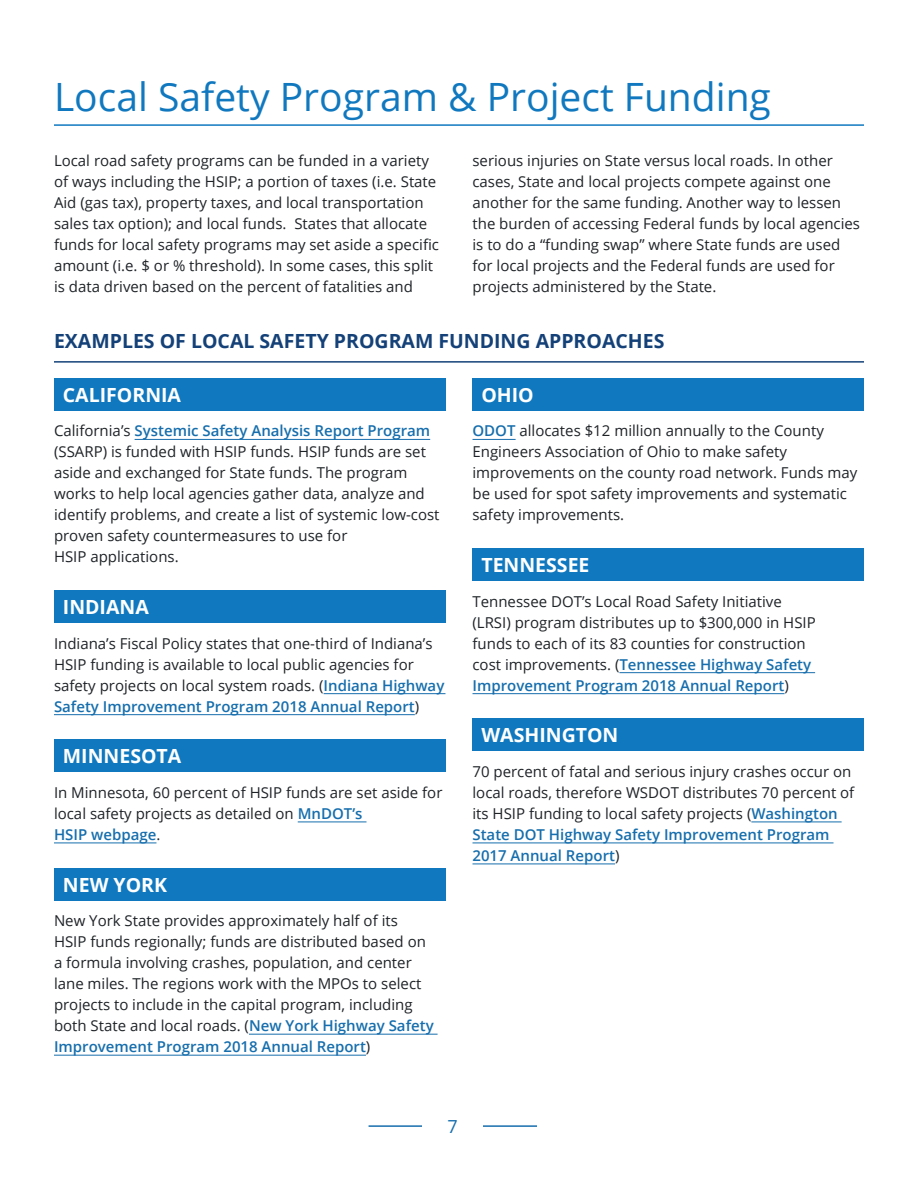
<style>
.page{position:relative;width:918px;height:1188px;background:#fff}
.page>*{position:absolute;margin:0;border:0;box-sizing:border-box;transform-origin:0 0}
.t1{font:39px "Open Sans";color:#1078bf}
.t2{font:700 19.5px "Open Sans";color:#fff}
.t3{font:700 19.5px "Open Sans";color:#144178}
.t4{font:18px "Open Sans";color:#166ead}
.t5{font:15px/21px "Open Sans";color:#1f2327}
.s1{font-weight:600;color:#166ead}
</style>
<div class="page">
<hr style="left:369px;top:1125px;width:168px;height:2px;background:#166ead">
<div style="left:422px;top:1119px;width:61px;height:64px;background:#fff"></div>
<hr style="left:54px;top:124px;width:810px;height:2px;background:#1078bf">
<hr style="left:54px;top:361px;width:810px;height:2px;background:#144178">
<div style="left:54px;top:378px;width:392px;height:33px;background:#1078bf"></div>
<hr style="left:135px;top:439px;width:295px;height:1px;background:#166ead">
<div style="left:54px;top:590px;width:392px;height:33px;background:#1078bf"></div>
<hr style="left:324px;top:693px;width:121px;height:1px;background:#166ead">
<hr style="left:54px;top:714px;width:361px;height:1px;background:#166ead">
<div style="left:54px;top:740px;width:392px;height:32px;background:#1078bf"></div>
<hr style="left:298px;top:822px;width:69px;height:1px;background:#166ead">
<hr style="left:54px;top:843px;width:102px;height:1px;background:#166ead">
<div style="left:54px;top:868px;width:392px;height:33px;background:#1078bf"></div>
<hr style="left:249px;top:1034px;width:189px;height:1px;background:#166ead">
<hr style="left:54px;top:1055px;width:312px;height:1px;background:#166ead">
<div style="left:472px;top:378px;width:392px;height:33px;background:#1078bf"></div>
<hr style="left:472px;top:439px;width:44px;height:1px;background:#166ead">
<div style="left:472px;top:548px;width:392px;height:33px;background:#1078bf"></div>
<hr style="left:619px;top:672px;width:196px;height:1px;background:#166ead">
<hr style="left:472px;top:693px;width:312px;height:1px;background:#166ead">
<div style="left:472px;top:719px;width:392px;height:32px;background:#1078bf"></div>
<hr style="left:751px;top:822px;width:91px;height:1px;background:#166ead">
<hr style="left:472px;top:843px;width:362px;height:1px;background:#166ead">
<hr style="left:472px;top:864px;width:143px;height:1px;background:#166ead">
<h1 class="t1" style="left:54px;top:70px;width:719px">Local Safety Program &amp; Project Funding</h1>
<p class="t5" style="left:54px;top:149px;width:387px">Local road safety programs can be funded in a variety of ways including the HSIP; a portion of taxes (i.e. State Aid (gas tax), property taxes, and local transportation sales tax option); and local funds. States that allocate funds for local safety programs may set aside a specific amount (i.e. $ or % threshold). In some cases, this split is data driven based on the percent of fatalities and</p>
<p class="t5" style="left:472px;top:149px;width:389px">serious injuries on State versus local roads. In other cases, State and local projects compete against one another for the same funding. Another way to lessen the burden of accessing Federal funds by local agencies is to do a “funding swap” where State funds are used for local projects and the Federal funds are used for projects administered by the State.</p>
<h2 class="t3" style="left:54px;top:327px;width:612px">EXAMPLES OF LOCAL SAFETY PROGRAM FUNDING APPROACHES</h2>
<h3 class="t2" style="left:63px;top:381px;width:120px">CALIFORNIA</h3>
<p class="t5" style="left:54px;top:420px;width:387px">California’s <span class="s1">Systemic Safety Analysis Report Program </span>(SSARP) is funded with HSIP funds. HSIP funds are set aside and exchanged for State funds. The program works to help local agencies gather data, analyze and identify problems, and create a list of systemic low-cost proven safety countermeasures to use for<br>HSIP applications.</p>
<h3 class="t2" style="left:63px;top:593px;width:87px">INDIANA</h3>
<p class="t5" style="left:54px;top:632px;width:392px">Indiana’s Fiscal Policy states that one-third of Indiana’s HSIP funding is available to local public agencies for safety projects on local system roads. (<span class="s1">Indiana Highway Safety Improvement Program 2018 Annual Report</span>)</p>
<h3 class="t2" style="left:63px;top:743px;width:120px">MINNESOTA</h3>
<p class="t5" style="left:54px;top:782px;width:390px">In Minnesota, 60 percent of HSIP funds are set aside for local safety projects as detailed on <span class="s1">MnDOT’s<br>HSIP webpage</span>.</p>
<h3 class="t2" style="left:63px;top:871px;width:106px">NEW YORK</h3>
<p class="t5" style="left:54px;top:910px;width:381px">New York State provides approximately half of its HSIP funds regionally; funds are distributed based on a formula involving crashes, population, and center lane miles. The regions work with the MPOs to select projects to include in the capital program, including both State and local roads. (<span class="s1">New York Highway Safety Improvement Program 2018 Annual Report</span>)</p>
<h3 class="t2" style="left:481px;top:381px;width:54px">OHIO</h3>
<p class="t5" style="left:472px;top:420px;width:386px"><span class="s1">ODOT</span> allocates $12 million annually to the County Engineers Association of Ohio to make safety improvements on the county road network. Funds may be used for spot safety improvements and systematic safety improvements.</p>
<h3 class="t2" style="left:481px;top:551px;width:110px">TENNESSEE</h3>
<p class="t5" style="left:472px;top:590px;width:345px">Tennessee DOT’s Local Road Safety Initiative (LRSI) program distributes up to $300,000 in HSIP funds to each of its 83 counties for construction cost improvements. (<span class="s1">Tennessee Highway Safety Improvement Program 2018 Annual Report</span>)</p>
<h3 class="t2" style="left:481px;top:722px;width:139px">WASHINGTON</h3>
<p class="t5" style="left:472px;top:761px;width:383px">70 percent of fatal and serious injury crashes occur on local roads, therefore WSDOT distributes 70 percent of its HSIP funding to local safety projects (<span class="s1">Washington State DOT Highway Safety Improvement Program 2017 Annual Report</span>)</p>
<p class="t4" style="left:448px;top:1114px;width:12px">7</p>
</div>
